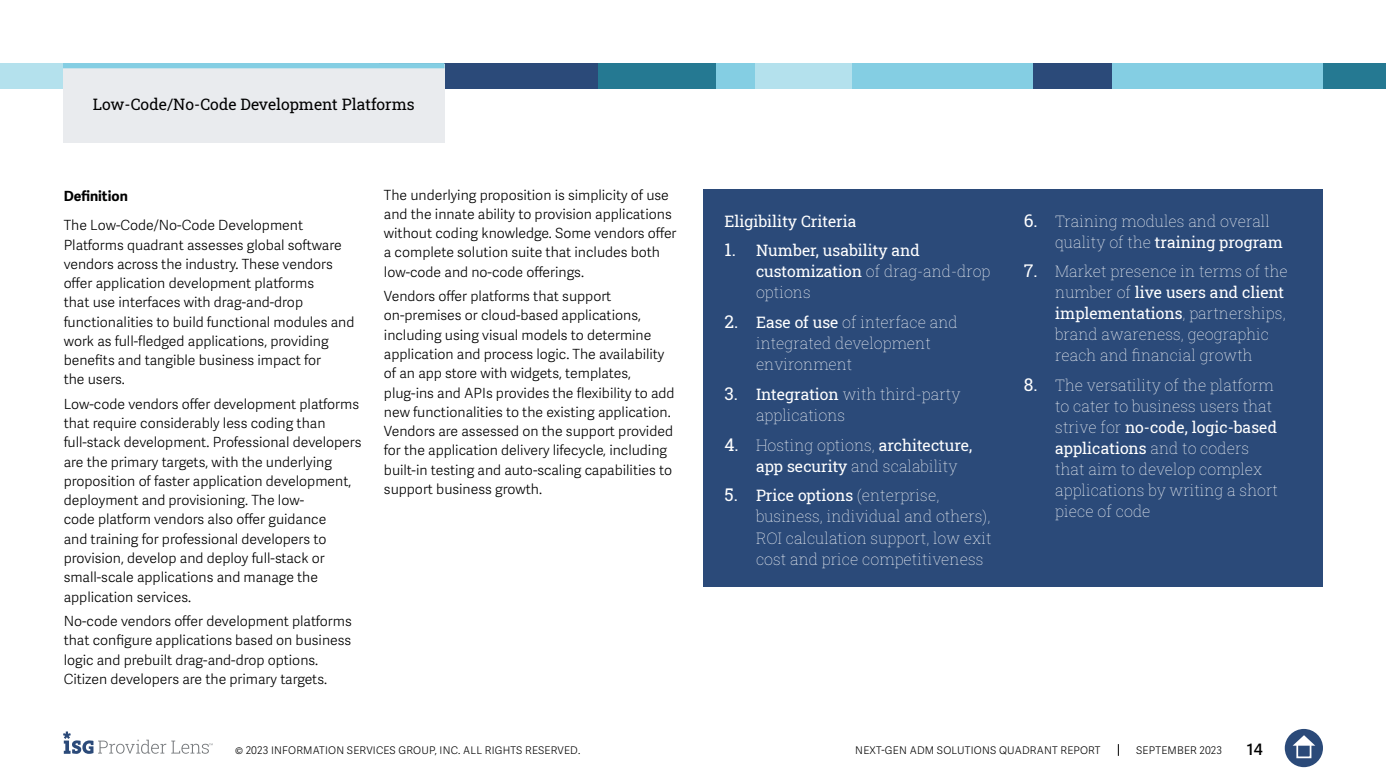
<style>
.page{position:relative;width:1386px;height:780px;background:#fff}
.page>*{position:absolute;margin:0;border:0;box-sizing:border-box;transform-origin:0 0}
.t1{font:15.75px/21px "Roboto Slab ISG P Thin";color:#fff}
.t2{font:15.75px/21px "Roboto Slab ISG P Regular";color:#fff}
.t3{font:15.75px "Roboto Slab ISG P Regular";color:#000}
.t4{font:600 15.75px "Adelle Sans";color:#000}
.t5{font:300 14px/19.2px "Adelle Sans";color:#000101}
.t6{font:700 14px "Adelle Sans";color:#000}
.t7{font:300 10.5px "Adelle Sans";letter-spacing:.02em;color:#000}
.s1{font-size:17.5px}
.s2{font-family:"Roboto Slab ISG P Regular"}
.s3{font-family:"Roboto Slab ISG P Regular";font-size:17.5px}
.s4{font-family:"Roboto Slab ISG P Thin"}
</style>
<div class="page">
<svg style="left:1118px;top:744px;width:1px;height:12px"></svg>
<div style="left:1285px;top:729px;width:38px;height:38px;background:#2b4a79;border-radius:50%"></div>
<svg style="left:1293px;top:735px;width:22px;height:10px"></svg>
<div style="left:1296px;top:743px;width:15px;height:15px;border:2px solid #fff"></div>
<svg style="left:63px;top:731px;width:150px;height:23px"></svg>
<div style="left:1047px;top:63px;width:276px;height:26px;background:#84cee3"></div>
<div style="left:0;top:63px;width:158px;height:26px;background:#b4e1ed"></div>
<div style="left:850px;top:63px;width:184px;height:26px;background:#84cee3"></div>
<div style="left:1323px;top:63px;width:63px;height:26px;background:#257992"></div>
<div style="left:1033px;top:63px;width:79px;height:26px;background:#2b4a79"></div>
<div style="left:754px;top:63px;width:98px;height:26px;background:#b4e1ed"></div>
<div style="left:598px;top:63px;width:157px;height:26px;background:#84cee3"></div>
<div style="left:598px;top:63px;width:118px;height:26px;background:#257992"></div>
<div style="left:379px;top:63px;width:219px;height:26px;background:#2b4a79"></div>
<div style="left:704px;top:189px;width:619px;height:398px;background:#2b4a79"></div>
<div style="left:63px;top:64px;width:382px;height:79px;background:#e9ebee"></div>
<div style="left:63px;top:63px;width:382px;height:5px;background:#84cee3"></div>
<p class="t3" style="left:93px;top:93px;width:324px">Low-Code/No-Code Development Platforms</p>
<p class="t6" style="left:64px;top:187px;width:66px">Definition</p>
<p class="t5" style="left:64px;top:216px;width:292px">The Low-Code/No-Code Development Platforms quadrant assesses global software vendors across the industry. These vendors offer application development platforms<br>that use interfaces with drag-and-drop functionalities to build functional modules and work as full-fledged applications, providing benefits and tangible business impact for<br>the users.</p>
<p class="t5" style="left:64px;top:395px;width:299px">Low-code vendors offer development platforms that require considerably less coding than full-stack development. Professional developers are the primary targets, with the underlying proposition of faster application development, deployment and provisioning. The low-<br>code platform vendors also offer guidance<br>and training for professional developers to provision, develop and deploy full-stack or small-scale applications and manage the application services.</p>
<p class="t5" style="left:64px;top:612px;width:290px">No-code vendors offer development platforms that configure applications based on business logic and prebuilt drag-and-drop options.<br>Citizen developers are the primary targets.</p>
<p class="t5" style="left:384px;top:185px;width:294px">The underlying proposition is simplicity of use and the innate ability to provision applications without coding knowledge. Some vendors offer a complete solution suite that includes both low-code and no-code offerings.</p>
<p class="t5" style="left:384px;top:287px;width:292px">Vendors offer platforms that support on-premises or cloud-based applications, including using visual models to determine application and process logic. The availability of an app store with widgets, templates, plug-ins and APIs provides the flexibility to add new functionalities to the existing application.<br>Vendors are assessed on the support provided for the application delivery lifecycle, including built-in testing and auto-scaling capabilities to support business growth.</p>
<p class="t2" style="left:724px;top:210px;width:133px">Eligibility Criteria</p>
<p class="t2" style="left:724px;top:240px;width:197px"><span class="s1">1.</span> Number, usability and</p>
<p class="t1" style="left:756px;top:261px;width:236px"><span class="s2">customization</span> of drag-and-drop options</p>
<p class="t1" style="left:756px;top:311px;width:203px;text-indent:-32px"><span class="s3">2.</span> <span class="s2">Ease of use</span> of interface and integrated development environment</p>
<p class="t1" style="left:756px;top:383px;width:206px;text-indent:-32px"><span class="s3">3.</span> <span class="s2">Integration</span> with third-party applications</p>
<p class="t1" style="left:756px;top:434px;width:218px;text-indent:-32px"><span class="s3">4.</span> Hosting options, <span class="s2">architecture, app security</span> and scalability</p>
<p class="t2" style="left:724px;top:485px;width:216px"><span class="s1">5.</span> Price options <span class="s4">(enterprise,</span></p>
<p class="t1" style="left:756px;top:506px;width:237px;text-align:justify">business, individual and others), ROI calculation support, low exit cost and price competitiveness</p>
<p class="t1" style="left:1024px;top:210px;width:248px"><span class="s3">6.</span> Training modules and overall</p>
<p class="t2" style="left:1055px;top:231px;width:229px"><span class="s4">quality of the</span> training program</p>
<p class="t1" style="left:1024px;top:261px;width:266px"><span class="s3">7.</span> Market presence in terms of the</p>
<p class="t2" style="left:1055px;top:282px;width:232px"><span class="s4">number of</span> live users and client implementations<span class="s4">, partnerships,</span></p>
<p class="t1" style="left:1055px;top:324px;width:216px">brand awareness, geographic reach and financial growth</p>
<p class="t1" style="left:1024px;top:374px;width:251px;text-align:right"><span class="s3">8.</span> The versatility of the platform to cater to business users that</p>
<p class="t2" style="left:1055px;top:416px;width:223px"><span class="s4">strive for</span> no-code, logic-based applications <span class="s4">and to coders</span></p>
<p class="t1" style="left:1055px;top:458px;width:224px">that aim to develop complex applications by writing a short piece of code</p>
<p class="t7" style="left:235px;top:744px;width:347px">© 2023 INFORMATION SERVICES GROUP, INC. ALL RIGHTS RESERVED.</p>
<p class="t7" style="left:855px;top:744px;width:247px">NEXT-GEN ADM SOLUTIONS QUADRANT REPORT</p>
<p class="t7" style="left:1136px;top:744px;width:87px">SEPTEMBER 2023</p>
<p class="t4" style="left:1247px;top:740px;width:17px">14</p>
</div>
